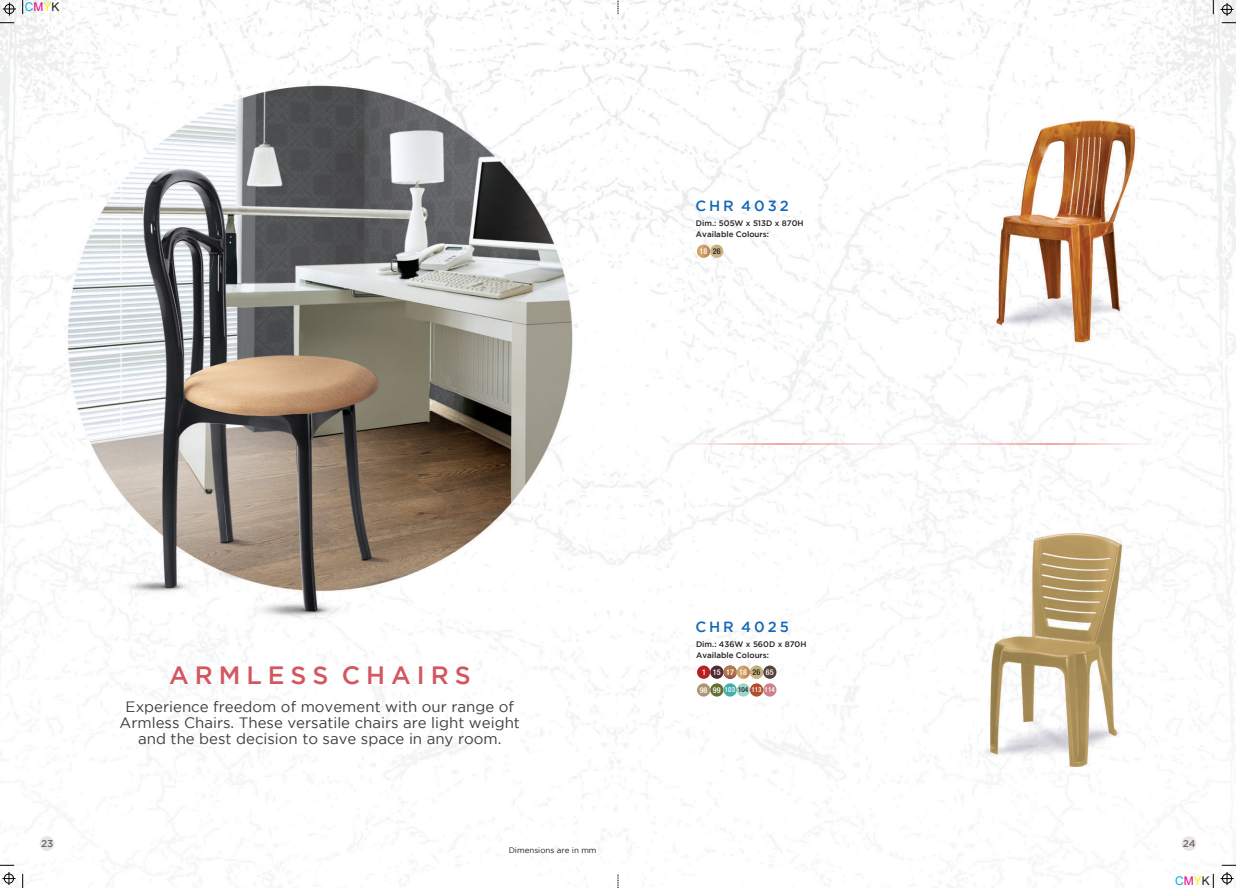
<style>
.page{position:relative;width:1236px;height:888px;background:#fff}
.page>*{position:absolute;margin:0;border:0;box-sizing:border-box;transform-origin:0 0}
.t1{font:500 25px "Gotham";letter-spacing:.235em;color:#d25761}
.t2{font:15px/16px "Gotham";color:#3e3e3f;text-align:center}
.t3{font:500 14.7px "Gotham";letter-spacing:.2em;color:#1768b4}
.t4{font:12px "Arial";color:#00aeef}
.t5{font:500 10px "Gotham";color:#6c6d70}
.t6{font:500 8px/10.7px "Gotham";color:#231f20}
.t7{font:8px "Heavenetica Cond 6 Med SH";color:#fff}
.t8{font:8px "Gotham";color:#231f20}
.t9{font:7px "Heavenetica Cond 6 Med SH";color:#fff}
.s1{color:#ed028c}
.s2{color:#fff101}
.s3{color:#231f20}
</style>
<div class="page">
<img style="left:0;top:0;width:1236px;height:887px">
<svg style="left:1213px;top:0;width:1px;height:14px"></svg>
<svg style="left:1222px;top:23px;width:14px;height:1px"></svg>
<svg style="left:1220px;top:3px;width:14px;height:13px"></svg>
<div style="left:1222px;top:5px;width:10px;height:9px;border:1px solid #000;border-radius:50%"></div>
<svg style="left:0;top:23px;width:14px;height:1px"></svg>
<svg style="left:23px;top:0;width:1px;height:14px"></svg>
<svg style="left:3px;top:2px;width:13px;height:14px"></svg>
<div style="left:5px;top:4px;width:9px;height:10px;border:1px solid #000;border-radius:50%"></div>
<svg style="left:618px;top:0;width:1px;height:14px"></svg>
<svg style="left:1213px;top:873px;width:1px;height:14px"></svg>
<svg style="left:1222px;top:864px;width:14px;height:1px"></svg>
<svg style="left:1220px;top:871px;width:14px;height:13px"></svg>
<div style="left:1222px;top:873px;width:10px;height:10px;border:1px solid #000;border-radius:50%"></div>
<svg style="left:23px;top:873px;width:1px;height:14px"></svg>
<svg style="left:0;top:864px;width:14px;height:1px"></svg>
<svg style="left:2px;top:871px;width:14px;height:13px"></svg>
<div style="left:4px;top:873px;width:10px;height:10px;border:1px solid #000;border-radius:50%"></div>
<svg style="left:618px;top:873px;width:1px;height:14px"></svg>
<img style="left:673px;top:443px;width:485px;height:1px">
<img style="left:1033px;top:345px;width:67px;height:9px">
<img style="left:968px;top:113px;width:193px;height:232px">
<img style="left:978px;top:734px;width:12px;height:29px">
<img style="left:1013px;top:766px;width:75px;height:9px">
<img style="left:1121px;top:722px;width:4px;height:26px">
<img style="left:990px;top:533px;width:131px;height:233px">
<div style="left:40px;top:836px;width:14px;height:14px;background:#eae4e4;border-radius:50%"></div>
<div style="left:1182px;top:836px;width:14px;height:14px;background:#eae4e4;border-radius:50%"></div>
<svg style="left:697px;top:244px;width:13px;height:14px"></svg>
<img style="left:697px;top:244px;width:13px;height:14px;border-radius:50%">
<img style="left:710px;top:244px;width:13px;height:14px;border-radius:50%">
<div style="left:697px;top:665px;width:13px;height:13px;background:#ba1f24;border-radius:50%"></div>
<div style="left:710px;top:665px;width:13px;height:13px;background:#502a33;border-radius:50%"></div>
<img style="left:723px;top:665px;width:14px;height:13px;border-radius:50%">
<svg style="left:737px;top:665px;width:26px;height:13px"></svg>
<div style="left:697px;top:683px;width:13px;height:13px;background:#ae9571;border-radius:50%"></div>
<div style="left:710px;top:683px;width:13px;height:13px;background:#636e2f;border-radius:50%"></div>
<div style="left:763px;top:665px;width:13px;height:13px;background:#55443c;border-radius:50%"></div>
<div style="left:723px;top:683px;width:14px;height:13px;background:#46adac;border-radius:50%"></div>
<div style="left:737px;top:683px;width:13px;height:13px;background:#9cd6c9;border-radius:50%"></div>
<div style="left:763px;top:683px;width:13px;height:13px;background:#ce818b;border-radius:50%"></div>
<div style="left:750px;top:683px;width:13px;height:13px;background:#b24d2d;border-radius:50%"></div>
<p class="t4" style="left:25px;top:2px;width:36px">C<span class="s1">M</span><span class="s2">Y</span><span class="s3">K</span></p>
<h1 class="t1" style="left:169px;top:665px;width:303px">ARMLESS CHAIRS</h1>
<p class="t2" style="left:120px;top:699px;width:402px">Experience freedom of movement with our range of<br>Armless Chairs. These versatile chairs are light weight and the best decision to save space in any room.</p>
<p class="t3" style="left:695px;top:200px;width:95px">CHR 4032</p>
<p class="t6" style="left:696px;top:218px;width:109px">Dim.: 505W x 513D x 870H<br>Available Colours:</p>
<p class="t7" style="left:699px;top:246px;width:23px">18 <span class="s3">26</span></p>
<p class="t3" style="left:695px;top:621px;width:95px">CHR 4025</p>
<p class="t6" style="left:696px;top:639px;width:112px">Dim.: 436W x 560D x 870H<br>Available Colours:</p>
<p class="t7" style="left:702px;top:666px;width:60px">1 15 17 18 <span class="s3">26</span></p>
<p class="t7" style="left:700px;top:684px;width:23px">98 99</p>
<p class="t7" style="left:766px;top:666px;width:9px">65</p>
<p class="t9" style="left:725px;top:685px;width:51px">103 <span class="s3">104</span> 113 114</p>
<p class="t5" style="left:41px;top:839px;width:14px">23</p>
<p class="t5" style="left:1183px;top:839px;width:14px">24</p>
<p class="t8" style="left:509px;top:847px;width:89px">Dimensions are in mm</p>
<p class="t4" style="left:1175px;top:876px;width:36px">C<span class="s1">M</span><span class="s2">Y</span><span class="s3">K</span></p>
</div>
